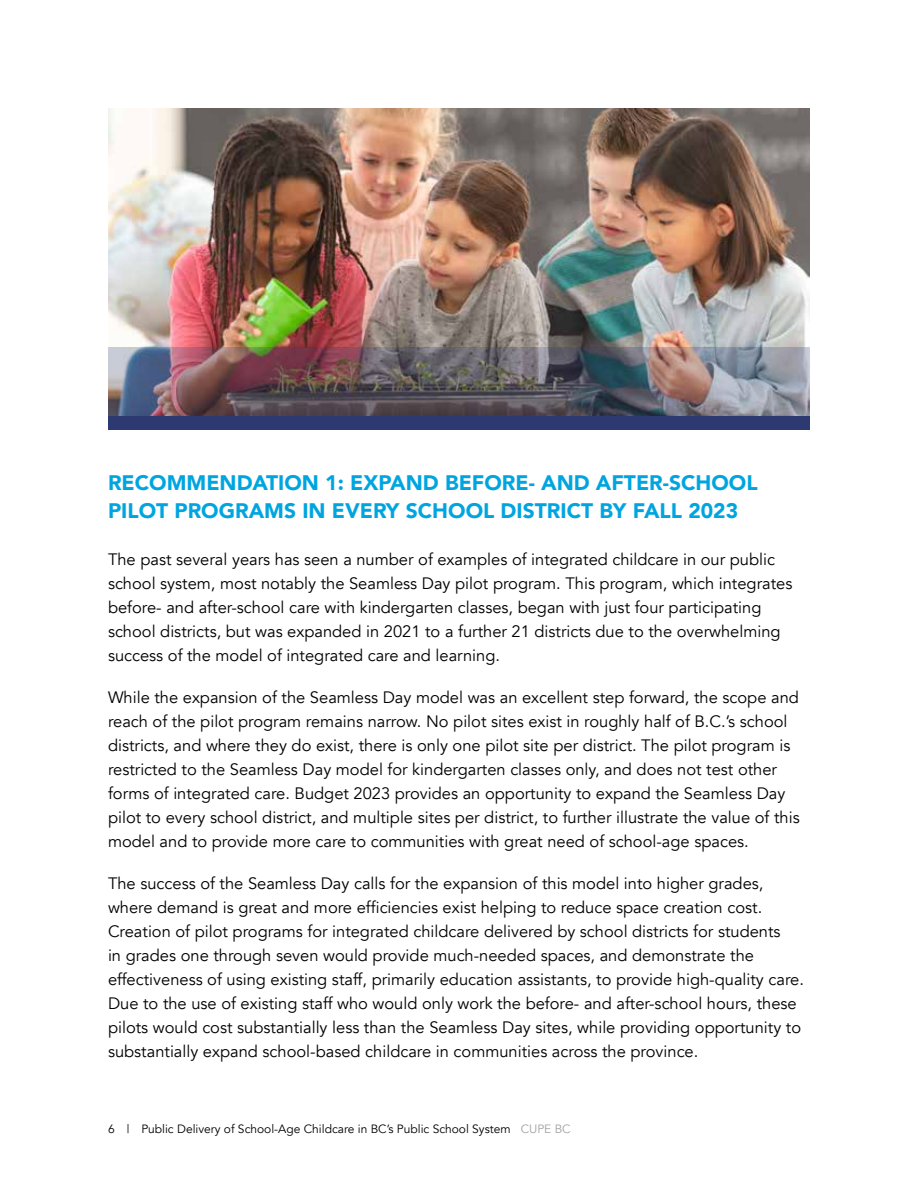
<style>
.page{position:relative;width:918px;height:1188px;background:#fff}
.page>*{position:absolute;margin:0;border:0;box-sizing:border-box;transform-origin:0 0}
.t1{font:900 21px/28.5px "Avenir";color:#00a5e0}
.t2{font:16.5px/24px "Avenir";color:#000}
.t3{font:12px "Avenir";color:#000}
.s1{color:#9fa1a4}
</style>
<div class="page">
<img style="left:108px;top:108px;width:702px;height:240px">
<img style="left:108px;top:348px;width:702px;height:68px">
<div style="left:108px;top:416px;width:702px;height:14px;background:#2d3971"></div>
<p class="t1" style="left:108px;top:468px;width:651px">RECOMMENDATION 1: EXPAND BEFORE- AND AFTER-SCHOOL<br>PILOT PROGRAMS IN EVERY SCHOOL DISTRICT BY FALL 2023</p>
<p class="t2" style="left:108px;top:547px;width:686px">The past several years has seen a number of examples of integrated childcare in our public school system, most notably the Seamless Day pilot program. This program, which integrates before- and after-school care with kindergarten classes, began with just four participating school districts, but was expanded in 2021 to a further 21 districts due to the overwhelming success of the model of integrated care and learning.</p>
<p class="t2" style="left:108px;top:685px;width:693px">While the expansion of the Seamless Day model was an excellent step forward, the scope and reach of the pilot program remains narrow. No pilot sites exist in roughly half of B.C.’s school districts, and where they do exist, there is only one pilot site per district. The pilot program is restricted to the Seamless Day model for kindergarten classes only, and does not test other forms of integrated care. Budget 2023 provides an opportunity to expand the Seamless Day pilot to every school district, and multiple sites per district, to further illustrate the value of this model and to provide more care to communities with great need of school-age spaces.</p>
<p class="t2" style="left:108px;top:871px;width:697px">The success of the Seamless Day calls for the expansion of this model into higher grades, where demand is great and more efficiencies exist helping to reduce space creation cost.<br>Creation of pilot programs for integrated childcare delivered by school districts for students<br>in grades one through seven would provide much-needed spaces, and demonstrate the effectiveness of using existing staff, primarily education assistants, to provide high-quality care.<br>Due to the use of existing staff who would only work the before- and after-school hours, these pilots would cost substantially less than the Seamless Day sites, while providing opportunity to substantially expand school-based childcare in communities across the province.</p>
<p class="t3" style="left:108px;top:1122px;width:464px">6 | Public Delivery of School-Age Childcare in BC’s Public School System <span class="s1">CUPE BC</span></p>
</div>
